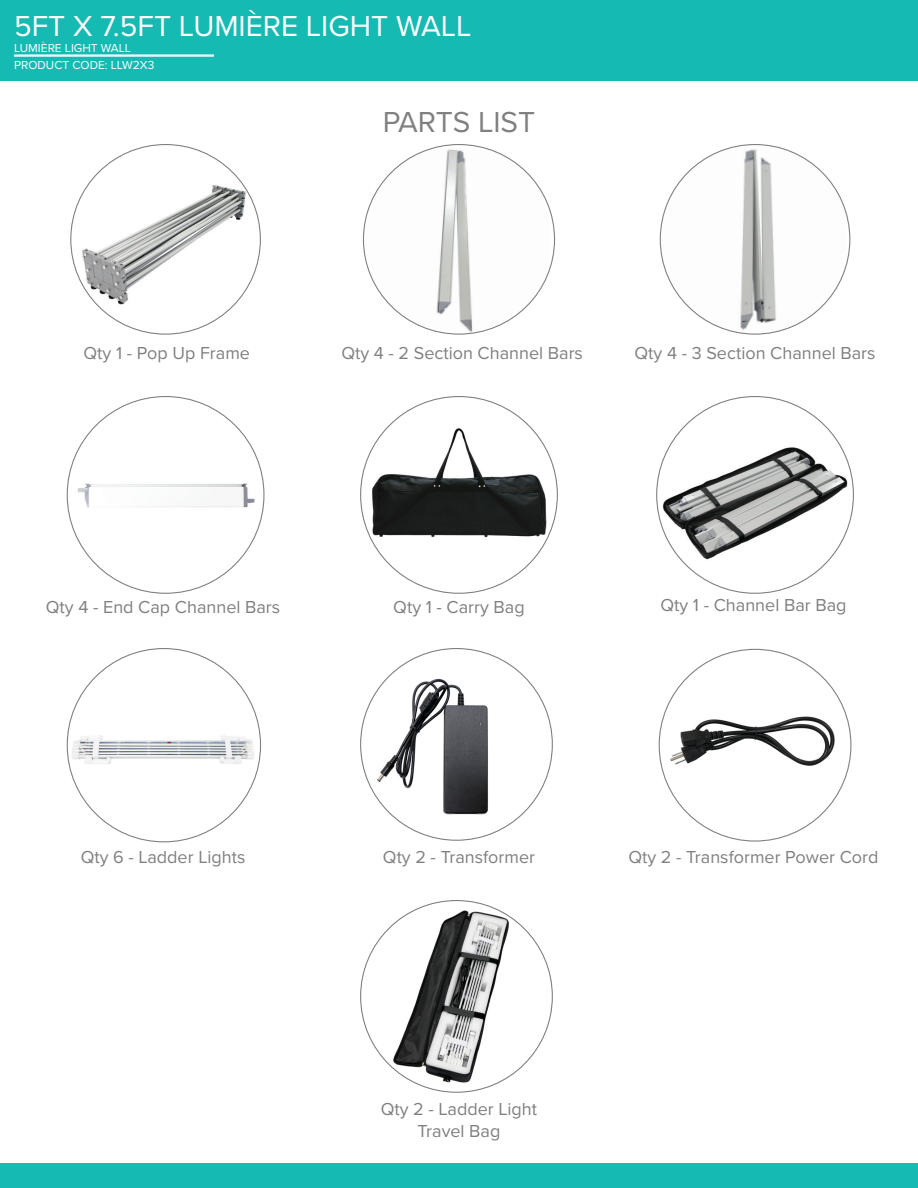
<style>
.page{position:relative;width:918px;height:1188px;background:#fff}
.page>*{position:absolute;margin:0;border:0;box-sizing:border-box;transform-origin:0 0}
.Category_Sub_Title_2{font:30px "Proxima Nova";color:#fff}
.Category_Sub_Title_2-2{font:30px "Proxima Nova";letter-spacing:-.005em;color:#808083}
.t1{font:18px "Proxima Nova";color:#808083}
.top_page_name_regula{font:12px "Proxima Nova";color:#fff}
</style>
<div class="page">
<div style="left:0;top:1164px;width:918px;height:24px;background:#15bbb3"></div>
<div style="left:0;top:0;width:918px;height:81px;background:#15bbb3"></div>
<hr style="left:14px;top:54px;width:200px;height:3px;background:#fff">
<img style="left:81px;top:156px;width:167px;height:167px">
<img style="left:363px;top:147px;width:187px;height:186px">
<img style="left:370px;top:398px;width:178px;height:178px">
<img style="left:660px;top:146px;width:186px;height:187px">
<img style="left:76px;top:405px;width:181px;height:180px">
<img style="left:661px;top:411px;width:188px;height:182px">
<img style="left:70px;top:681px;width:186px;height:124px">
<img style="left:361px;top:668px;width:191px;height:155px">
<img style="left:361px;top:908px;width:191px;height:181px">
<img style="left:663px;top:685px;width:181px;height:121px">
<p class="Category_Sub_Title_2" style="left:14px;top:8px;width:459px">5FT X 7.5FT LUMIÈRE LIGHT WALL</p>
<p class="top_page_name_regula" style="left:14px;top:58px;width:142px">PRODUCT CODE: LLW2X3</p>
<p class="top_page_name_regula" style="left:14px;top:40px;width:119px">LUMIÈRE LIGHT WALL</p>
<p class="Category_Sub_Title_2-2" style="left:383px;top:105px;width:154px">PARTS LIST</p>
<p class="t1" style="left:84px;top:342px;width:168px">Qty 1 - Pop Up Frame</p>
<p class="t1" style="left:635px;top:342px;width:243px">Qty 4 - 3 Section Channel Bars</p>
<p class="t1" style="left:341px;top:342px;width:243px">Qty 4 - 2 Section Channel Bars</p>
<p class="t1" style="left:46px;top:596px;width:236px">Qty 4 - End Cap Channel Bars</p>
<p class="t1" style="left:660px;top:595px;width:188px">Qty 1 - Channel Bar Bag</p>
<p class="t1" style="left:393px;top:596px;width:133px">Qty 1 - Carry Bag</p>
<p class="t1" style="left:81px;top:846px;width:166px">Qty 6 - Ladder Lights</p>
<p class="t1" style="left:383px;top:846px;width:154px">Qty 2 - Transformer</p>
<p class="t1" style="left:628px;top:846px;width:252px">Qty 2 - Transformer Power Cord</p>
<p class="t1" style="left:381px;top:1098px;width:158px">Qty 2 - Ladder Light</p>
<p class="t1" style="left:418px;top:1120px;width:84px">Travel Bag</p>
</div>
